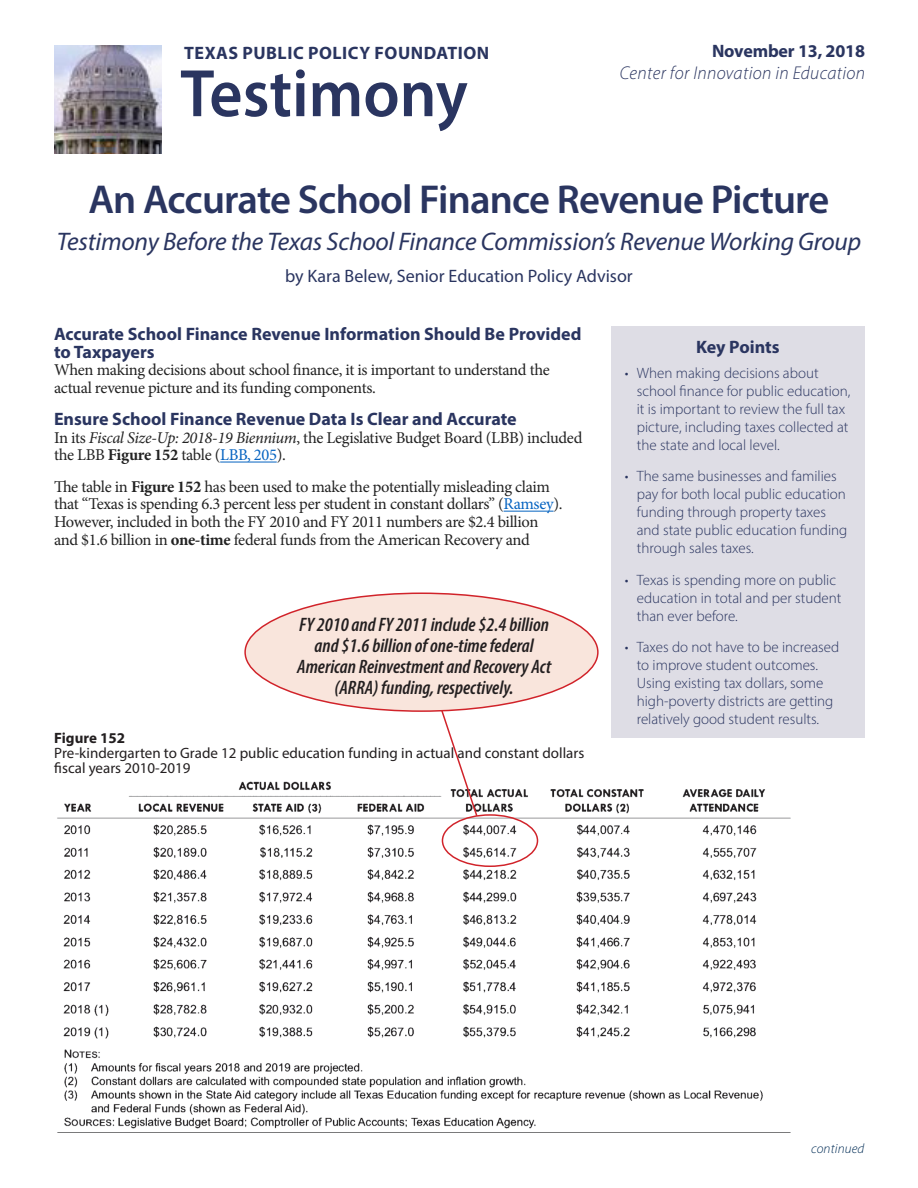
<style>
.page{position:relative;width:918px;height:1188px;background:#fff}
.page>*{position:absolute;margin:0;border:0;box-sizing:border-box;transform-origin:0 0}
.t1{font:600 67.8px "Myriad Pro";color:#2a3560;scale:.95 1}
.t2{font:600 40.5px "Myriad Pro";letter-spacing:-.02em;color:#2a3560}
.t3{font:italic 25.5px "Myriad Pro";letter-spacing:-.01em;color:#2a3560}
.t4{font:italic 600 condensed 19.5px/21px "Myriad Pro";color:#231f20;text-align:center}
.t5{font:italic 300 18.6px "Myriad Pro";letter-spacing:.02em;color:#2a3560}
.heading2{font:700 18px/18px "Myriad Pro";color:#2a3560}
.t6{font:18px "Myriad Pro";color:#2a3560}
.heading2-2{font:700 18px "Myriad Pro";letter-spacing:.03em;color:#2a3560}
.t7{font:16.5px/17.9px "Minion Pro";letter-spacing:-.02em;color:#222}
.t8{font:300 15px/18px "Myriad Pro";color:#2a3560}
.t9{font:15px/15px "Myriad Pro";color:#231f20}
.t10{font:700 15px "Myriad Pro";color:#231f20}
.t11{font:italic 300 13.5px "Myriad Pro";letter-spacing:.01em;color:#002c55}
.s1{font-style:italic}
.s2{font-weight:700}
.s3{color:#0563c1}
</style>
<div class="page">
<img style="left:54px;top:46px;width:108px;height:108px">
<hr style="left:220px;top:462px;width:57px;height:1px;background:#0563c1">
<hr style="left:504px;top:511px;width:50px;height:1px;background:#0563c1">
<div style="left:611px;top:326px;width:253px;height:412px;background:#dedde5"></div>
<img style="left:57px;top:781px;width:734px;height:352px">
<div style="left:442px;top:814px;width:96px;height:53px;border:2px solid #d1232a;border-radius:50%"></div>
<svg style="left:440px;top:708px;width:39px;height:110px"></svg>
<div style="left:245px;top:593px;width:353px;height:118px;background:#f9e5dc;border-radius:50%"></div>
<p class="heading2-2" style="left:184px;top:41px;width:307px">TEXAS PUBLIC POLICY FOUNDATION</p>
<p class="t1" style="left:180px;top:50px;width:304px">Testimony</p>
<p class="heading2" style="left:712px;top:41px;width:155px">November 13, 2018</p>
<p class="t5" style="left:620px;top:61px;width:247px">Center for Innovation in Education</p>
<p class="t2" style="left:89px;top:173px;width:742px">An Accurate School Finance Revenue Picture</p>
<p class="t3" style="left:57px;top:226px;width:806px">Testimony Before the Texas School Finance Commission’s Revenue Working Group</p>
<p class="t6" style="left:285px;top:265px;width:349px">by Kara Belew, Senior Education Policy Advisor</p>
<p class="heading2" style="left:54px;top:324px;width:529px">Accurate School Finance Revenue Information Should Be Provided to Taxpayers</p>
<p class="t7" style="left:54px;top:361px;width:497px">When making decisions about school finance, it is important to understand the actual revenue picture and its funding components.</p>
<p class="heading2" style="left:54px;top:409px;width:464px">Ensure School Finance Revenue Data Is Clear and Accurate</p>
<p class="t7" style="left:54px;top:428px;width:530px">In its <span class="s1">Fiscal Size-Up: 2018-19 Biennium</span>, the Legislative Budget Board (LBB) included the LBB <span class="s2">Figure 152</span> table (<span class="s3">LBB, 205</span>).</p>
<p class="t7" style="left:54px;top:478px;width:510px">The table in <span class="s2">Figure 152</span> has been used to make the potentially misleading claim that “Texas is spending 6.3 percent less per student in constant dollars” (<span class="s3">Ramsey</span>).<br>However, included in both the FY 2010 and FY 2011 numbers are $2.4 billion and $1.6 billion in <span class="s2">one-time</span> federal funds from the American Recovery and</p>
<p class="t4" style="left:297px;top:613px;width:256px">FY 2010 and FY 2011 include $2.4 billion and $1.6 billion of one-time federal American Reinvestment and Recovery Act (ARRA) funding, respectively.</p>
<p class="t10" style="left:54px;top:728px;width:72px">Figure 152</p>
<p class="t9" style="left:54px;top:745px;width:532px">Pre-kindergarten to Grade 12 public education funding in actual and constant dollars fiscal years 2010-2019</p>
<p class="heading2" style="left:696px;top:338px;width:85px">Key Points</p>
<p class="t8" style="left:637px;top:364px;width:215px;text-indent:-12px">• When making decisions about school finance for public education, it is important to review the full tax picture, including taxes collected at the state and local level.</p>
<p class="t8" style="left:637px;top:467px;width:212px;text-indent:-12px">• The same businesses and families pay for both local public education funding through property taxes and state public education funding through sales taxes.</p>
<p class="t8" style="left:637px;top:571px;width:206px;text-indent:-12px">• Texas is spending more on public education in total and per student than ever before.</p>
<p class="t8" style="left:637px;top:638px;width:204px;text-indent:-12px">• Taxes do not have to be increased to improve student outcomes.<br>Using existing tax dollars, some high-poverty districts are getting relatively good student results.</p>
<p class="t11" style="left:811px;top:1140px;width:55px">continued</p>
</div>
